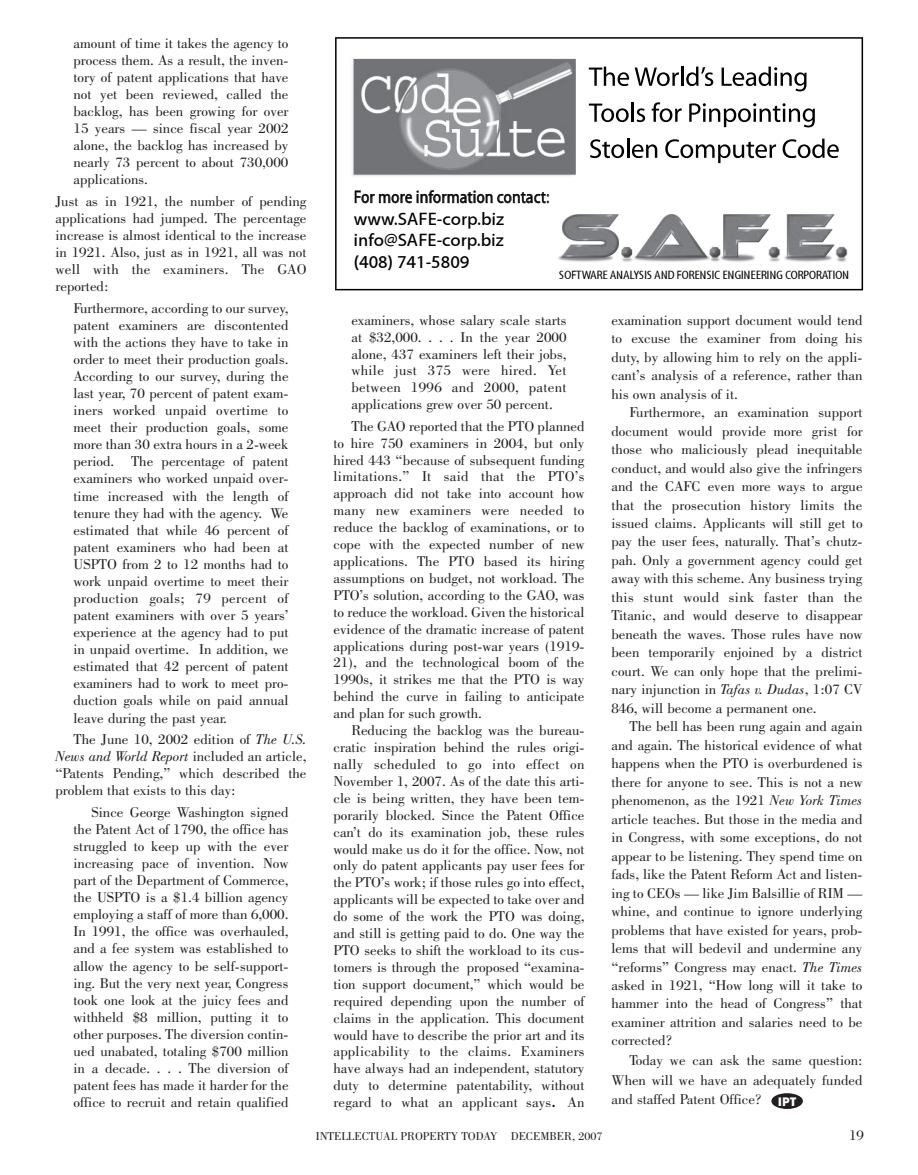
<style>
.page{position:relative;width:918px;height:1175px;background:#fff}
.page>*{position:absolute;margin:0;border:0;box-sizing:border-box;transform-origin:0 0}
.t1{font:18px/21.6px "Myriad Web Pro+T42+GJSBIM";color:#000;text-align:justify}
.t2{font:18px "Myriad Web Pro Condensed+T42+YFFWYN";color:#000}
.t3{font:15px/17.1px "Bodoni BT";color:#231f20;text-align:justify}
.t4{font:12.15px "Myriad Web Pro Condensed+T42+YFFWYN";color:#000}
.t5{font:12px "Bodoni BT";color:#231f20}
.s1{font-style:italic}
.s2{font-weight:700}
</style>
<div class="page">
<div style="left:771px;top:1093px;width:32px;height:15px;background:#231f20;border-radius:50%"></div>
<svg style="left:335px;top:37px;width:528px;height:253px"></svg>
<img style="left:345px;top:56px;width:233px;height:128px">
<svg style="left:355px;top:190px;width:194px;height:13px"></svg>
<img style="left:555px;top:210px;width:297px;height:55px">
<p class="t3" style="left:74px;top:36px;width:217px">amount of time it takes the agency to process them. As a result, the inven&shy;tory of patent applications that have not yet been reviewed, called the backlog, has been growing for over 15 years — since fiscal year 2002 alone, the backlog has increased by nearly 73 percent to about 730,000 applications.</p>
<p class="t3" style="left:56px;top:194px;width:253px">Just as in 1921, the number of pending applications had jumped. The percentage increase is almost identical to the increase in 1921. Also, just as in 1921, all was not well with the examiners. The GAO reported:</p>
<p class="t3" style="left:73px;top:301px;width:217px">Furthermore, according to our survey, patent examiners are discontented with the actions they have to take in order to meet their production goals.<br>According to our survey, during the last year, 70 percent of patent exam&shy;iners worked unpaid overtime to meet their production goals, some more than 30 extra hours in a 2-week period. The percentage of patent examiners who worked unpaid over&shy;time increased with the length of tenure they had with the agency. We estimated that while 46 percent of patent examiners who had been at USPTO from 2 to 12 months had to work unpaid overtime to meet their production goals; 79 percent of patent examiners with over 5 years’ experience at the agency had to put in unpaid overtime. In addition, we estimated that 42 percent of patent examiners had to work to meet pro&shy;duction goals while on paid annual leave during the past year.</p>
<p class="t3" style="left:55px;top:732px;width:253px;text-indent:18px">The June 10, 2002 edition of <span class="s1">The U.S.<br>News and World Report</span> included an article, “Patents Pending,” which described the problem that exists to this day:</p>
<p class="t3" style="left:73px;top:805px;width:217px;text-indent:18px">Since George Washington signed the Patent Act of 1790, the office has struggled to keep up with the ever increasing pace of invention. Now part of the Department of Commerce, the USPTO is a $1.4 billion agency employing a staff of more than 6,000.<br>In 1991, the office was overhauled, and a fee system was established to allow the agency to be self-support&shy;ing. But the very next year, Congress took one look at the juicy fees and withheld $8 million, putting it to other purposes. The diversion contin&shy;ued unabated, totaling $700 million in a decade. . . . The diversion of patent fees has made it harder for the office to recruit and retain qualified</p>
<p class="t2" style="left:354px;top:187px;width:197px">For more information contact:</p>
<p class="t1" style="left:354px;top:208px;width:152px">www.SAFE-corp.biz info@SAFE-corp.biz (408) 741-5809</p>
<p class="t4" style="left:559px;top:269px;width:291px">SOFTWARE ANALYSIS AND FORENSIC ENGINEERING CORPORATION</p>
<p class="t3" style="left:351px;top:313px;width:217px">examiners, whose salary scale starts at $32,000. . . . In the year 2000 alone, 437 examiners left their jobs, while just 375 were hired. Yet between 1996 and 2000, patent applications grew over 50 percent.</p>
<p class="t3" style="left:333px;top:419px;width:253px;text-indent:18px">The GAO reported that the PTO planned to hire 750 examiners in 2004, but only hired 443 “because of subsequent funding limitations.” It said that the PTO’s approach did not take into account how many new examiners were needed to reduce the backlog of examinations, or to cope with the expected number of new applications. The PTO based its hiring assumptions on budget, not workload. The PTO’s solution, according to the GAO, was to reduce the workload. Given the historical evidence of the dramatic increase of patent applications during post-war years (1919- 21), and the technological boom of the 1990s, it strikes me that the PTO is way behind the curve in failing to anticipate and plan for such growth.</p>
<p class="t3" style="left:333px;top:723px;width:253px;text-indent:18px">Reducing the backlog was the bureau&shy;cratic inspiration behind the rules origi&shy;nally scheduled to go into effect on November 1, 2007. As of the date this arti&shy;cle is being written, they have been tem&shy;porarily blocked. Since the Patent Office can’t do its examination job, these rules would make us do it for the office. Now, not only do patent applicants pay user fees for the PTO’s work; if those rules go into effect, applicants will be expected to take over and do some of the work the PTO was doing, and still is getting paid to do. One way the PTO seeks to shift the workload to its cus&shy;tomers is through the proposed “examina&shy;tion support document,” which would be required depending upon the number of claims in the application. This document would have to describe the prior art and its applicability to the claims. Examiners have always had an independent, statutory duty to determine patentability, without regard to what an applicant says<span class="s2">.</span> An</p>
<p class="t3" style="left:612px;top:312px;width:253px;line-height:18.5px">examination support document would tend to excuse the examiner from doing his duty, by allowing him to rely on the appli&shy;cant’s analysis of a reference, rather than his own analysis of it.</p>
<p class="t3" style="left:611px;top:404px;width:253px;line-height:18.5px;text-indent:18px">Furthermore, an examination support document would provide more grist for those who maliciously plead inequitable conduct, and would also give the infringers and the CAFC even more ways to argue that the prosecution history limits the issued claims. Applicants will still get to pay the user fees, naturally. That’s chutz&shy;pah. Only a government agency could get away with this scheme. Any business trying this stunt would sink faster than the Titanic, and would deserve to disappear beneath the waves. Those rules have now been temporarily enjoined by a district court. We can only hope that the prelimi&shy;nary injunction in <span class="s1">Tafas v. Dudas</span>, 1:07 CV 846, will become a permanent one.</p>
<p class="t3" style="left:611px;top:718px;width:253px;line-height:18.5px;text-indent:18px">The bell has been rung again and again and again. The historical evidence of what happens when the PTO is overburdened is there for anyone to see. This is not a new phenomenon, as the 1921 <span class="s1">New York Times </span>article teaches. But those in the media and in Congress, with some exceptions, do not appear to be listening. They spend time on fads, like the Patent Reform Act and listen&shy;ing to CEOs — like Jim Balsillie of RIM — whine, and continue to ignore underlying problems that have existed for years, prob&shy;lems that will bedevil and undermine any “reforms” Congress may enact. <span class="s1">The Times </span>asked in 1921, “How long will it take to hammer into the head of Congress” that examiner attrition and salaries need to be corrected?</p>
<p class="t3" style="left:611px;top:1052px;width:253px;line-height:19.6px;text-indent:18px">Today we can ask the same question:<br>When will we have an adequately funded and staffed Patent Office? <sub>IPT</sub></p>
<p class="t5" style="left:316px;top:1132px;width:288px">INTELLECTUAL PROPERTY TODAY DECEMBER, 2007</p>
<p class="t3" style="left:849px;top:1128px;width:16px">19</p>
</div>
